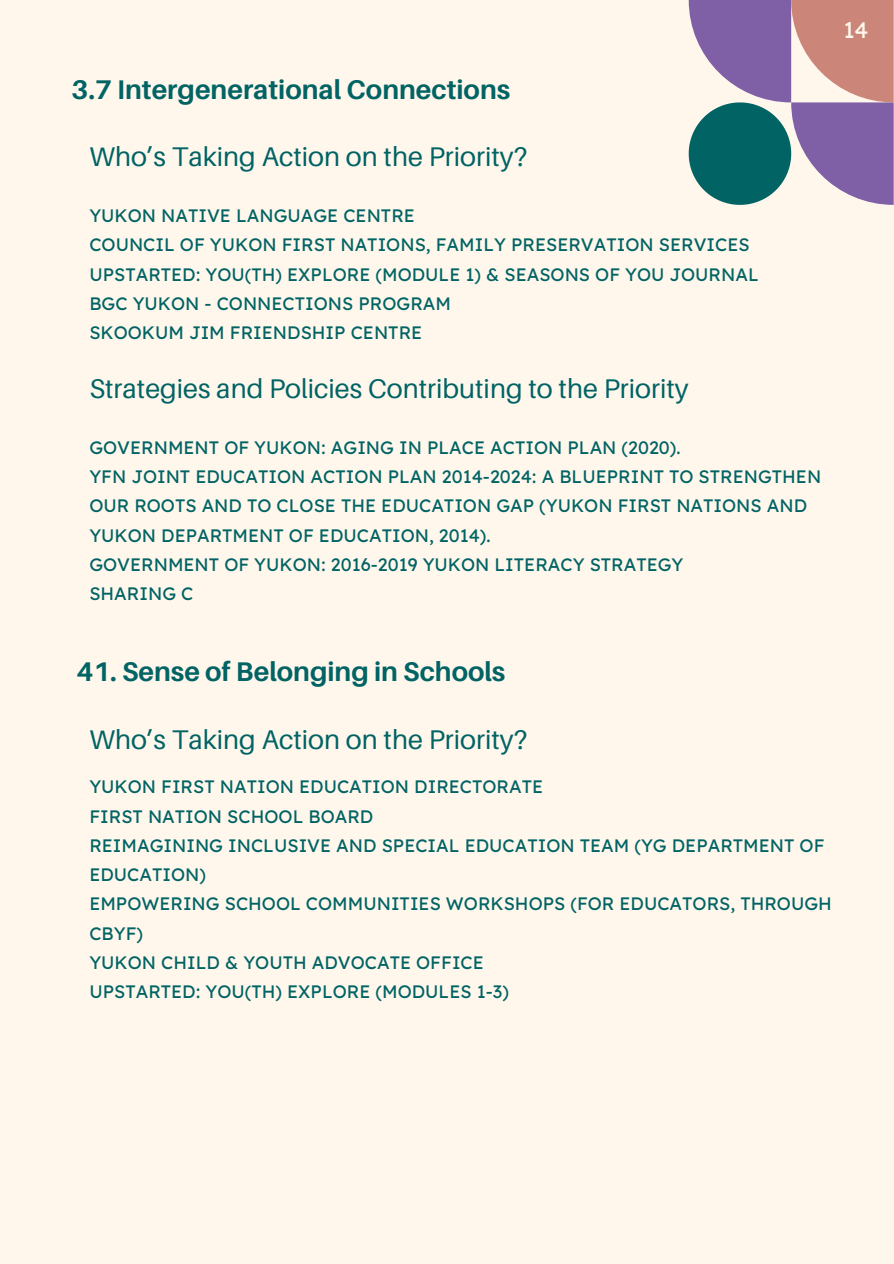
<style>
.page{position:relative;width:894px;height:1264px;background:#fff}
.page>*{position:absolute;margin:0;border:0;box-sizing:border-box;transform-origin:0 0}
.t1{font:27px "Aileron";color:#016364}
.t2{font:700 27px "Aileron";color:#016364}
.t3{font:22.5px "Lexend Deca";color:#fff7ec}
.t4{font:18px/29.2px "Lexend Deca";color:#016364}
</style>
<div class="page">
<div style="left:0;top:0;width:893px;height:1263px;background:#fff7ec"></div>
<svg style="left:688px;top:0;width:205px;height:205px"></svg>
<h1 class="t2" style="left:72px;top:73px;width:440px">3.7 Intergenerational Connections</h1>
<h2 class="t1" style="left:89px;top:140px;width:439px">Who’s Taking Action on the Priority?</h2>
<p class="t4" style="left:89px;top:201px;width:327px">YUKON NATIVE LANGUAGE CENTRE</p>
<p class="t4" style="left:89px;top:230px;width:661px">COUNCIL OF YUKON FIRST NATIONS, FAMILY PRESERVATION SERVICES</p>
<p class="t4" style="left:89px;top:259px;width:670px">UPSTARTED: YOU(TH) EXPLORE (MODULE 1) &amp; SEASONS OF YOU JOURNAL</p>
<p class="t4" style="left:89px;top:288px;width:363px">BGC YUKON - CONNECTIONS PROGRAM</p>
<p class="t4" style="left:89px;top:318px;width:334px">SKOOKUM JIM FRIENDSHIP CENTRE</p>
<p class="t1" style="left:89px;top:371px;width:600px">Strategies and Policies Contributing to the Priority</p>
<p class="t4" style="left:89px;top:432px;width:592px">GOVERNMENT OF YUKON: AGING IN PLACE ACTION PLAN (2020).</p>
<h2 class="t4" style="left:89px;top:461px;width:733px">YFN JOINT EDUCATION ACTION PLAN 2014-2024: A BLUEPRINT TO STRENGTHEN<br>OUR ROOTS AND TO CLOSE THE EDUCATION GAP (YUKON FIRST NATIONS AND<br>YUKON DEPARTMENT OF EDUCATION, 2014).</h2>
<p class="t4" style="left:89px;top:549px;width:595px">GOVERNMENT OF YUKON: 2016-2019 YUKON LITERACY STRATEGY</p>
<p class="t4" style="left:89px;top:578px;width:105px">SHARING C</p>
<p class="t3" style="left:843px;top:15px;width:27px">14</p>
<p class="t2" style="left:76px;top:655px;width:430px">41. Sense of Belonging in Schools</p>
<p class="t1" style="left:89px;top:722px;width:439px">Who’s Taking Action on the Priority?</p>
<h1 class="t4" style="left:89px;top:772px;width:455px">YUKON FIRST NATION EDUCATION DIRECTORATE</h1>
<h2 class="t4" style="left:89px;top:801px;width:285px">FIRST NATION SCHOOL BOARD</h2>
<p class="t4" style="left:89px;top:830px;width:736px">REIMAGINING INCLUSIVE AND SPECIAL EDUCATION TEAM (YG DEPARTMENT OF<br>EDUCATION)</p>
<p class="t4" style="left:89px;top:889px;width:743px">EMPOWERING SCHOOL COMMUNITIES WORKSHOPS (FOR EDUCATORS, THROUGH<br>CBYF)</p>
<p class="t4" style="left:89px;top:947px;width:396px">YUKON CHILD &amp; YOUTH ADVOCATE OFFICE</p>
<p class="t4" style="left:89px;top:976px;width:421px">UPSTARTED: YOU(TH) EXPLORE (MODULES 1-3)</p>
</div>
